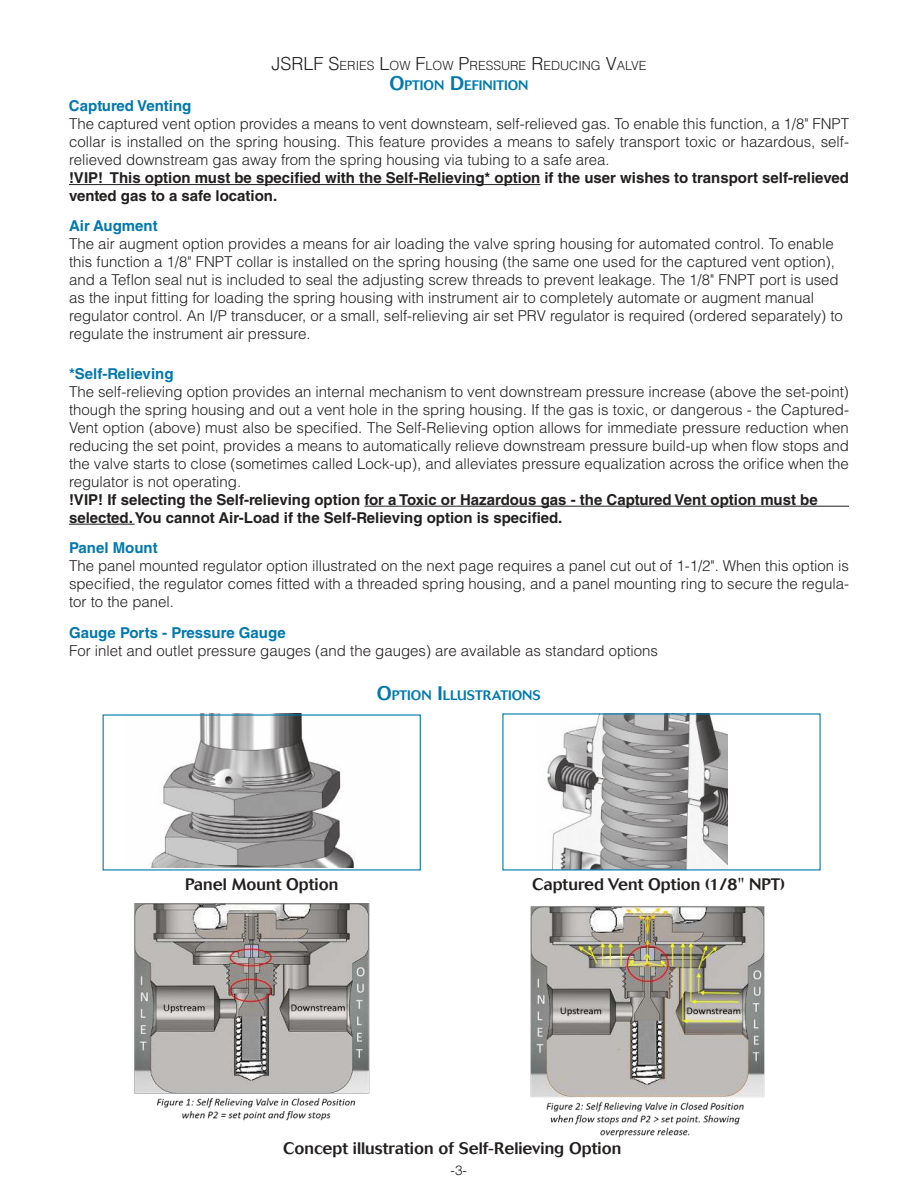
<style>
.page{position:relative;width:918px;height:1188px;background:#fff}
.page>*{position:absolute;margin:0;border:0;box-sizing:border-box;transform-origin:0 0}
.t1{font:500 16.5px "Cosmos BQ";color:#221f1f}
.t2{font:300 15px/18px "Helvetica LT Std";color:#221f1f;text-align:justify}
.t3{font:700 15px/18px "Helvetica LT Std";color:#221f1f}
.t4{font:700 15px "Helvetica LT Std";color:#0078ad}
.t5{font:500 13.65px "Cosmos BQ";color:#0078ad}
.t6{font:300 13.5px "Helvetica LT Std";color:#221f1f}
.t7{font:300 12.6px "Helvetica LT Std";color:#221f1f}
.s1{font-size:18px}
.s2{font-size:19.5px}
</style>
<div class="page">
<hr style="left:69px;top:184px;width:471px;height:1px;background:#221f1f">
<hr style="left:364px;top:506px;width:485px;height:1px;background:#221f1f">
<hr style="left:69px;top:524px;width:66px;height:1px;background:#221f1f">
<img style="left:151px;top:716px;width:203px;height:152px">
<img style="left:547px;top:715px;width:180px;height:154px">
<img style="left:134px;top:904px;width:236px;height:217px">
<img style="left:530px;top:906px;width:235px;height:231px">
<p class="t7" style="left:272px;top:58px;width:376px"><span class="s1">JSRLF S</span>ERIES <span class="s1">L</span>OW <span class="s1">F</span>LOW <span class="s1">P</span>RESSURE <span class="s1">R</span>EDUCING <span class="s1">V</span>ALVE</p>
<p class="t5" style="left:389px;top:77px;width:141px"><span class="s2">O</span>PTION <span class="s2">D</span>EFINITION</p>
<p class="t4" style="left:69px;top:100px;width:124px">Captured Venting</p>
<p class="t2" style="left:69px;top:116px;width:782px">The captured vent option provides a means to vent downsteam, self-relieved gas. To enable this function, a 1/8" FNPT collar is installed on the spring housing. This feature provides a means to safely transport toxic or hazardous, self&shy;relieved downstream gas away from the spring housing via tubing to a safe area.</p>
<p class="t3" style="left:69px;top:170px;width:781px">!VIP! This option must be specified with the Self-Relieving* option if the user wishes to transport self-relieved vented gas to a safe location.</p>
<p class="t4" style="left:69px;top:220px;width:90px">Air Augment</p>
<p class="t2" style="left:69px;top:236px;width:775px;text-align:left">The air augment option provides a means for air loading the valve spring housing for automated control. To enable this function a 1/8" FNPT collar is installed on the spring housing (the same one used for the captured vent option), and a Teflon seal nut is included to seal the adjusting screw threads to prevent leakage. The 1/8" FNPT port is used as the input fitting for loading the spring housing with instrument air to completely automate or augment manual regulator control. An I/P transducer, or a small, self-relieving air set PRV regulator is required (ordered separately) to regulate the instrument air pressure.</p>
<p class="t4" style="left:69px;top:368px;width:106px">*Self-Relieving</p>
<p class="t2" style="left:69px;top:384px;width:781px">The self-relieving option provides an internal mechanism to vent downstream pressure increase (above the set-point) though the spring housing and out a vent hole in the spring housing. If the gas is toxic, or dangerous - the Captured-Vent option (above) must also be specified. The Self-Relieving option allows for immediate pressure reduction when reducing the set point, provides a means to automatically relieve downstream pressure build-up when flow stops and the valve starts to close (sometimes called Lock-up), and alleviates pressure equalization across the orifice when the regulator is not operating.</p>
<p class="t3" style="left:69px;top:492px;width:750px">!VIP! If selecting the Self-relieving option for a Toxic or Hazardous gas - the Captured Vent option must be selected. You cannot Air-Load if the Self-Relieving option is specified.</p>
<p class="t4" style="left:69px;top:542px;width:90px">Panel Mount</p>
<p class="t2" style="left:69px;top:558px;width:782px">The panel mounted regulator option illustrated on the next page requires a panel cut out of 1-1/2". When this option is specified, the regulator comes fitted with a threaded spring housing, and a panel mounting ring to secure the regula&shy;tor to the panel.</p>
<p class="t4" style="left:69px;top:627px;width:218px">Gauge Ports - Pressure Gauge</p>
<p class="t2" style="left:69px;top:643px;width:591px">For inlet and outlet pressure gauges (and the gauges) are available as standard options</p>
<p class="t5" style="left:377px;top:687px;width:165px"><span class="s2">O</span>PTION <span class="s2">I</span>LLUSTRATIONS</p>
<p class="t1" style="left:185px;top:877px;width:155px">Panel Mount Option</p>
<p class="t1" style="left:532px;top:877px;width:254px">Captured Vent Option (1/8" NPT)</p>
<p class="t1" style="left:283px;top:1141px;width:340px">Concept illustration of Self-Relieving Option</p>
<p class="t6" style="left:451px;top:1165px;width:18px">-3-</p>
</div>
